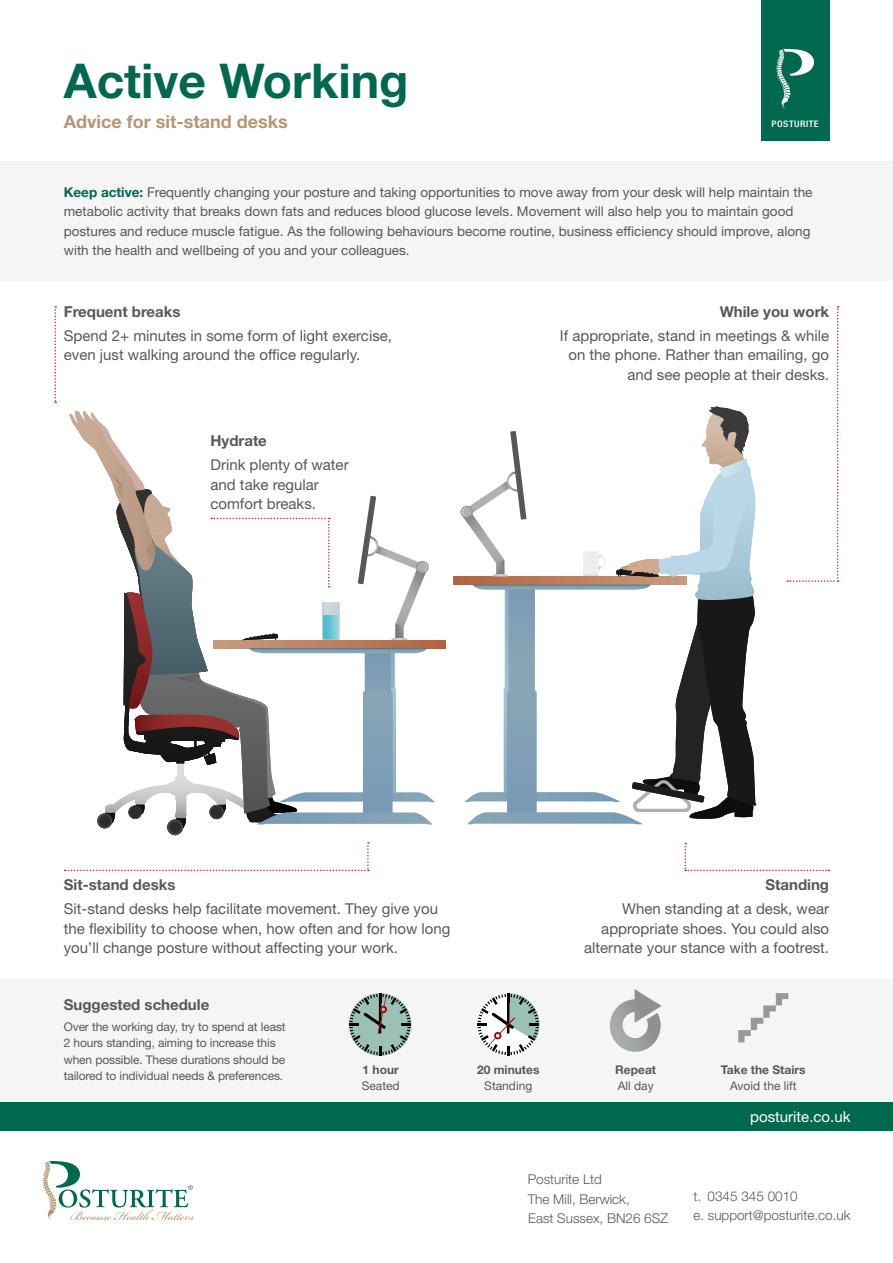
<style>
.page{position:relative;width:893px;height:1263px;background:#fff}
.page>*{position:absolute;margin:0;border:0;box-sizing:border-box;transform-origin:0 0}
.h1_header{font:700 48px "Helvetica Neue LT Std";color:#00684f}
.h2_header{font:700 18px "Helvetica Neue LT Std";color:#b49671}
.Guidelines_Align_Rig{font:15px/19.5px "Helvetica Neue LT Std";color:#57585a}
.Guidelines_Heading{font:15px/19.5px "Helvetica Neue LT Std";color:#57585a}
.Guidelines{font:15px/19.5px "Helvetica Neue LT Std";color:#57585a;text-align:right}
.Guidelines_Heading-2{font:700 15px "Helvetica Neue LT Std";color:#57585a}
.t1{font:15px "Helvetica Neue LT Std";color:#fff}
.Guidelines_Heading-3{font:13.5px/19.5px "Helvetica Neue LT Std";color:#57585a}
.t2{font:300 13.5px/19.5px "Helvetica Neue LT Std";color:#57585a}
.Guidelines_Heading-4{font:12px/16.5px "Helvetica Neue LT Std";letter-spacing:-.01em;color:#57585a}
.Guidelines_Heading-5{font:700 12px "Helvetica Neue LT Std";color:#57585a}
.Guidelines-2{font:12px "Helvetica Neue LT Std";color:#57585a}
.t3{font:500 condensed 9px "Helvetica Neue LT Std";letter-spacing:.05em;color:#fff;scale:1.12 1}
.s1{font-weight:700;color:#00684f}
</style>
<div class="page">
<div style="left:0;top:1101px;width:893px;height:30px;background:#00684f"></div>
<svg style="left:43px;top:1161px;width:151px;height:59px"></svg>
<div style="left:761px;top:0;width:68px;height:140px;background:#00684f"></div>
<svg style="left:776px;top:49px;width:38px;height:59px"></svg>
<div style="left:0;top:162px;width:893px;height:119px;background:#f5f5f6"></div>
<div style="left:454px;top:576px;width:232px;height:9px;background:#b16440"></div>
<div style="left:213px;top:640px;width:233px;height:8px;background:#b26541"></div>
<div style="left:167px;top:819px;width:16px;height:16px;background:#49494a;border-radius:50%"></div>
<div style="left:169px;top:821px;width:12px;height:12px;background:#2d2d2d;border-radius:50%"></div>
<svg style="left:460px;top:406px;width:297px;height:418px"></svg>
<svg style="left:69px;top:411px;width:366px;height:420px"></svg>
<svg style="left:684px;top:843px;width:145px;height:28px"></svg>
<svg style="left:787px;top:306px;width:52px;height:276px"></svg>
<svg style="left:65px;top:842px;width:304px;height:29px"></svg>
<svg style="left:55px;top:306px;width:1px;height:97px"></svg>
<div style="left:0;top:978px;width:893px;height:123px;background:#f5f5f6"></div>
<svg style="left:738px;top:993px;width:50px;height:49px"></svg>
<svg style="left:349px;top:994px;width:62px;height:61px"></svg>
<svg style="left:478px;top:993px;width:62px;height:62px"></svg>
<svg style="left:610px;top:989px;width:52px;height:63px"></svg>
<p class="h1_header" style="left:64px;top:51px;width:346px">Active Working</p>
<p class="h2_header" style="left:64px;top:110px;width:225px">Advice for sit-stand desks</p>
<p class="t3" style="left:772px;top:118px;width:44px">POSTURITE</p>
<p class="Guidelines_Heading-3" style="left:64px;top:182px;width:750px"><span class="s1">Keep active:</span> Frequently changing your posture and taking opportunities to move away from your desk will help maintain the metabolic activity that breaks down fats and reduces blood glucose levels. Movement will also help you to maintain good postures and reduce muscle fatigue. As the following behaviours become routine, business efficiency should improve, along with the health and wellbeing of you and your colleagues.</p>
<p class="Guidelines_Heading-2" style="left:64px;top:302px;width:118px">Frequent breaks</p>
<p class="Guidelines_Align_Rig" style="left:64px;top:325px;width:330px">Spend 2+ minutes in some form of light exercise, even just walking around the office regularly.</p>
<p class="Guidelines_Heading-2" style="left:210px;top:432px;width:58px">Hydrate</p>
<p class="Guidelines_Align_Rig" style="left:210px;top:455px;width:140px">Drink plenty of water and take regular comfort breaks.</p>
<p class="Guidelines_Heading-2" style="left:720px;top:302px;width:111px">While you work</p>
<p class="Guidelines" style="left:560px;top:325px;width:271px">If appropriate, stand in meetings &amp; while on the phone. Rather than emailing, go and see people at their desks.</p>
<p class="Guidelines_Heading-2" style="left:64px;top:876px;width:113px">Sit-stand desks</p>
<p class="Guidelines_Heading" style="left:64px;top:899px;width:388px">Sit-stand desks help facilitate movement. They give you the flexibility to choose when, how often and for how long you’ll change posture without affecting your work.</p>
<p class="Guidelines_Heading-2" style="left:64px;top:995px;width:147px">Suggested schedule</p>
<p class="Guidelines_Heading-4" style="left:64px;top:1018px;width:223px">Over the working day, try to spend at least 2 hours standing, aiming to increase this when possible. These durations should be tailored to individual needs &amp; preferences.</p>
<p class="Guidelines_Heading-5" style="left:363px;top:1062px;width:38px">1 hour</p>
<p class="Guidelines_Heading-4" style="left:362px;top:1078px;width:40px">Seated</p>
<p class="Guidelines_Heading-5" style="left:477px;top:1062px;width:64px">20 minutes</p>
<p class="Guidelines_Heading-4" style="left:484px;top:1078px;width:50px">Standing</p>
<p class="Guidelines_Heading-2" style="left:765px;top:876px;width:65px">Standing</p>
<p class="Guidelines_Align_Rig" style="left:584px;top:899px;width:247px;text-align:right">When standing at a desk, wear appropriate shoes. You could also alternate your stance with a footrest.</p>
<p class="Guidelines_Heading-5" style="left:615px;top:1062px;width:42px">Repeat</p>
<p class="Guidelines_Heading-4" style="left:618px;top:1078px;width:37px">All day</p>
<p class="Guidelines_Heading-5" style="left:721px;top:1062px;width:86px">Take the Stairs</p>
<p class="Guidelines-2" style="left:730px;top:1079px;width:68px">Avoid the lift</p>
<p class="t1" style="left:750px;top:1107px;width:102px">posturite.co.uk</p>
<p class="t2" style="left:528px;top:1169px;width:142px">Posturite Ltd<br>The Mill, Berwick,<br>East Sussex, BN26 6SZ</p>
<p class="t2" style="left:694px;top:1186px;width:158px">t. 0345 345 0010<br>e. support@posturite.co.uk</p>
</div>
